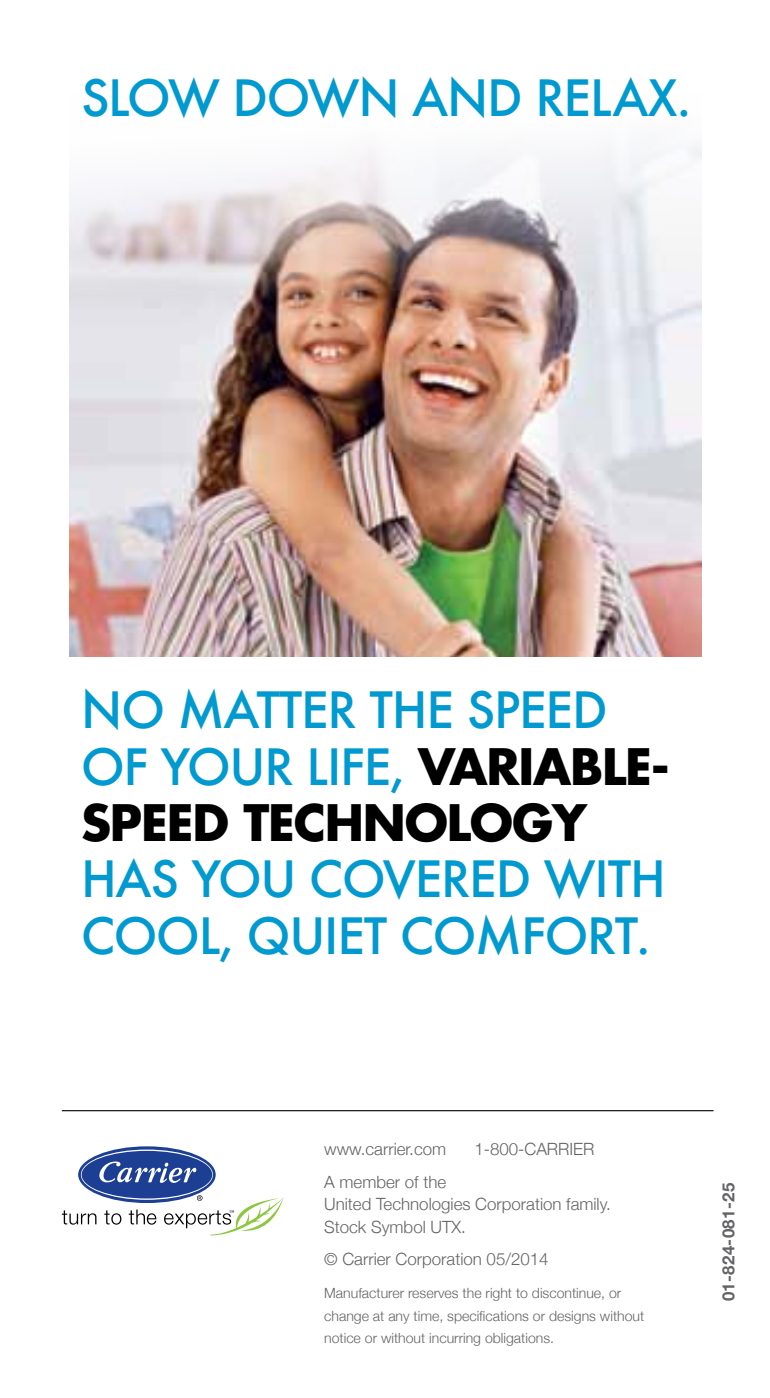
<style>
.page{position:relative;width:770px;height:1398px;background:#fff}
.page>*{position:absolute;margin:0;border:0;box-sizing:border-box;transform-origin:0 0}
.t1{font:500 48.82px/56.5px "Futura";letter-spacing:-.025em;color:#009ad0}
.t2{font:300 16.88px/22.5px "Helvetica Neue";color:#636466}
.t3{font:700 16.88px "Helvetica Neue";letter-spacing:.02em;color:#636466}
.t4{font:300 13.95px/22.5px "Helvetica Neue";color:#636466}
.s1{font-weight:700;color:#000}
</style>
<div class="page">
<svg style="left:78px;top:1146px;width:138px;height:56px"></svg>
<svg style="left:81px;top:1149px;width:132px;height:50px"></svg>
<div style="left:82px;top:1150px;width:130px;height:48px;background:#1c3f94;border-radius:50%"></div>
<svg style="left:99px;top:1161px;width:97px;height:21px"></svg>
<svg style="left:62px;top:1210px;width:34px;height:14px"></svg>
<svg style="left:104px;top:1210px;width:17px;height:14px"></svg>
<svg style="left:129px;top:1209px;width:27px;height:15px"></svg>
<svg style="left:164px;top:1195px;width:120px;height:40px"></svg>
<hr style="left:62px;top:1110px;width:651px;height:1px;background:#000">
<img style="left:70px;top:145px;width:631px;height:512px">
<h1 class="t1" style="left:81px;top:69px;width:36px">SLOW</h1>
<h1 class="t1" style="left:232px;top:69px;width:41px">DOWN</h1>
<h1 class="t1" style="left:412px;top:69px;width:37px">AND</h1>
<h1 class="t1" style="left:535px;top:69px;width:29px">RELA</h1>
<h1 class="t1" style="left:647px;top:69px;width:46px">X.</h1>
<h1 class="t1" style="left:81px;top:681px;width:590px">No matter th e speed of your li fe, <span class="s1">VARIABLE-<br>SPEED TECHNOLOGY</span></h1>
<h1 class="t1" style="left:81px;top:850px;width:577px">has you covered with cool, qui et comfort.</h1>
<p class="t2" style="left:324px;top:1137px;width:123px">www.carrier.com</p>
<p class="t2" style="left:474px;top:1137px;width:122px">1-800-CARRIER</p>
<p class="t2" style="left:324px;top:1170px;width:288px">A member of the<br>United Technologies Corporation family.<br>Stock Symbol UTX.</p>
<p class="t2" style="left:324px;top:1247px;width:226px">© Carrier Corporation 05/2014</p>
<p class="t4" style="left:324px;top:1281px;width:321px">Manufacturer reserves the right to discontinue, or change at any time, specifications or designs without notice or without incurring obligations.</p>
<p class="t3" style="left:717px;top:1301px;width:120px;rotate:-90deg">01-824-081-25</p>
</div>
